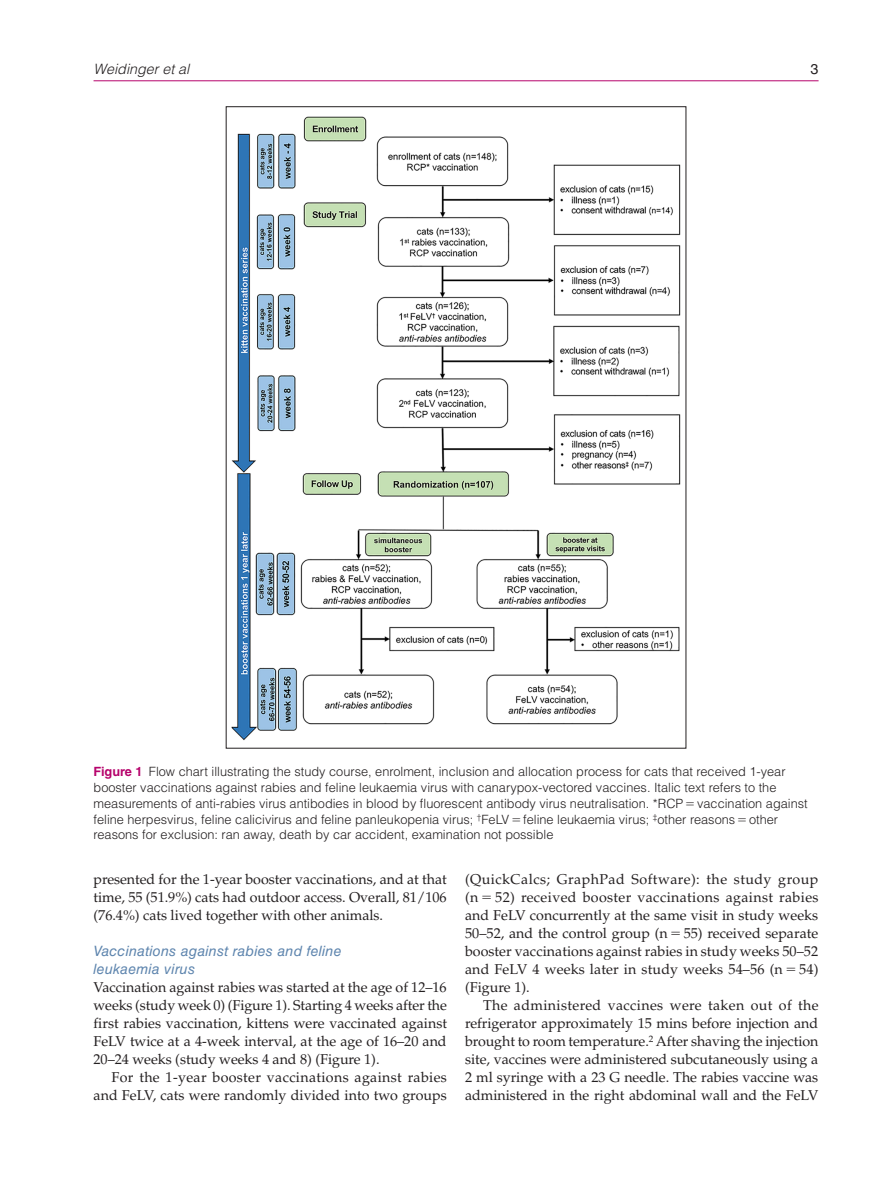
<style>
.page{position:relative;width:893px;height:1191px;background:#fff}
.page>*{position:absolute;margin:0;border:0;box-sizing:border-box;transform-origin:0 0}
.t1{font:14.25px/18px "Palatino LT Std";letter-spacing:-.005em;color:#231f20;text-align:justify}
.t2{font:14.25px/18px "Palatino LT Std";letter-spacing:.025em;color:#231f20;text-align:right}
.t3{font:italic 14.25px/18px "Helvetica LT Std";letter-spacing:.015em;color:#5e85ae}
.t4{font:italic 300 14.25px "Helvetica LT Std";color:#231f20}
.t5{font:14.25px "Helvetica LT Std";color:#231f20}
.t6{font:300 12.75px/15.8px "Helvetica LT Std";color:#231f20}
.s1{font-weight:700;color:#b6036c}
</style>
<div class="page">
<hr style="left:94px;top:80px;width:725px;height:1px;background:#b6036c">
<img style="left:231px;top:116px;width:450px;height:625px">
<p class="t4" style="left:94px;top:60px;width:97px">Weidinger et al</p>
<p class="t5" style="left:811px;top:61px;width:9px">3</p>
<p class="t6" style="left:94px;top:764px;width:716px"><span class="s1">Figure 1</span> Flow chart illustrating the study course, enrolment, inclusion and allocation process for cats that received 1-year booster vaccinations against rabies and feline leukaemia virus with canarypox-vectored vaccines. Italic text refers to the measurements of anti-rabies virus antibodies in blood by fluorescent antibody virus neutralisation. *RCP vaccination against feline herpesvirus, feline calicivirus and feline panleukopenia virus; <sup>†</sup>FeLV feline leukaemia virus; <sup>‡</sup>other reasons other reasons for exclusion: ran away, death by car accident, examination not possible</p>
<p class="t1" style="left:94px;top:870px;width:355px">presented for the 1-year booster vaccinations, and at that time, 55 (51.9%) cats had outdoor access. Overall, 81/106 (76.4%) cats lived together with other animals.</p>
<p class="t3" style="left:94px;top:941px;width:250px">Vaccinations against rabies and feline leukaemia virus</p>
<p class="t1" style="left:94px;top:978px;width:355px">Vaccination against rabies was started at the age of 12–16 weeks (study week 0) (Figure 1). Starting 4 weeks after the first rabies vaccination, kittens were vaccinated against FeLV twice at a 4-week interval, at the age of 16–20 and 20–24 weeks (study weeks 4 and 8) (Figure 1).</p>
<p class="t2" style="left:94px;top:1068px;width:355px">For the 1-year booster vaccinations against rabies and FeLV, cats were randomly divided into two groups</p>
<p class="t1" style="left:465px;top:870px;width:355px">(QuickCalcs; GraphPad Software): the study group (n 52) received booster vaccinations against rabies and FeLV concurrently at the same visit in study weeks 50–52, and the control group (n 55) received separate booster vaccinations against rabies in study weeks 50–52 and FeLV 4 weeks later in study weeks 54–56 (n 54) (Figure 1).</p>
<p class="t1" style="left:465px;top:996px;width:355px;text-indent:18px">The administered vaccines were taken out of the refrigerator approximately 15 mins before injection and brought to room temperature.<sup>2</sup> After shaving the injection site, vaccines were administered subcutaneously using a 2 ml syringe with a 23 G needle. The rabies vaccine was administered in the right abdominal wall and the FeLV</p>
</div>
